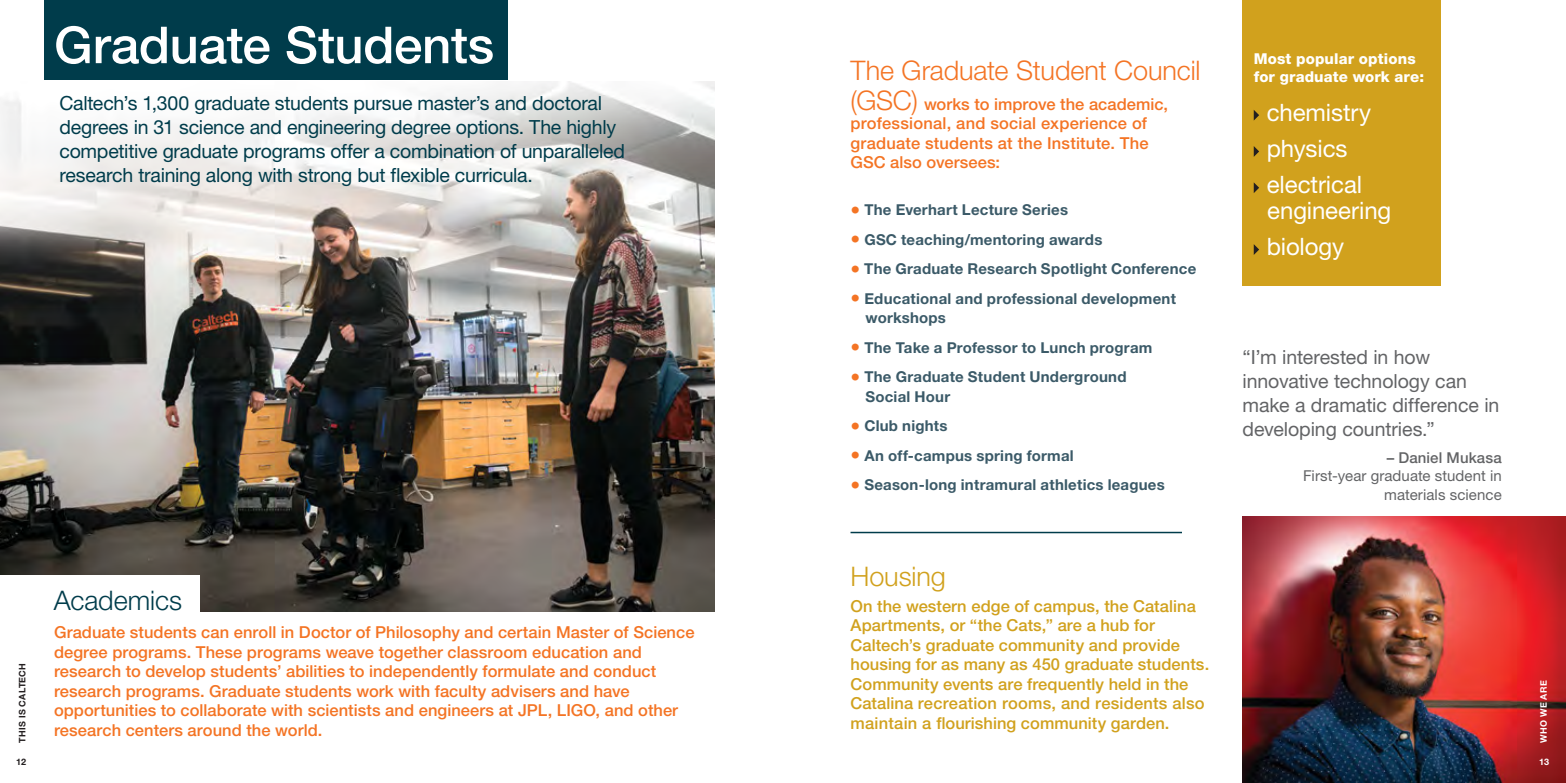
<style>
.page{position:relative;width:1566px;height:783px;background:#fff}
.page>*{position:absolute;margin:0;border:0;box-sizing:border-box;transform-origin:0 0}
.t1{font:500 51px "Helvetica Neue LT Std";letter-spacing:-.005em;color:#fff}
.t2{font:300 27px "Helvetica Neue LT Std";letter-spacing:-.005em;color:#f47424}
.t3{font:300 27px "Helvetica Neue LT Std";letter-spacing:-.005em;color:#003c4b}
.t4{font:300 27px "Helvetica Neue LT Std";letter-spacing:-.005em;color:#d1a11d}
.t5{font:24px/36.3px "Helvetica Neue LT Std";letter-spacing:-.005em;color:#fff}
.t6{font:19.5px/24px "Helvetica Neue LT Std";letter-spacing:-.015em;color:#003c4b}
.t7{font:19.5px/24px "Helvetica Neue LT Std";letter-spacing:-.005em;color:#636466}
.t8{font:500 16.5px/19.5px "Helvetica Neue LT Std";letter-spacing:.005em;color:#f47424}
.t9{font:500 16.5px/19.5px "Helvetica Neue LT Std";letter-spacing:.005em;color:#d1a11d}
.t10{font:700 15px/19.5px "Helvetica Neue LT Std";letter-spacing:.015em;color:#3b5a68}
.t11{font:15px/19.5px "Helvetica Neue LT Std";letter-spacing:.005em;color:#636466;text-align:right}
.t12{font:800 15px/18px "Helvetica Neue LT Std";letter-spacing:.01em;color:#fff}
.t13{font:500 15px "Helvetica Neue LT Std";letter-spacing:.01em;color:#636466}
.t14{font:700 9px "Helvetica Neue LT Std";letter-spacing:.035em;color:#231f20}
.t15{font:700 9px "Helvetica Neue LT Std";letter-spacing:.04em;color:#fff}
.s1{font-weight:300;font-size:27px}
.s2{font-size:19.5px;color:#f47424}
</style>
<div class="page">
<img style="left:0;top:82px;width:715px;height:530px">
<div style="left:0;top:575px;width:200px;height:49px;background:#fff"></div>
<img style="left:1243px;top:517px;width:323px;height:266px">
<div style="left:1243px;top:0;width:198px;height:286px;background:#d1a11d"></div>
<svg style="left:1254px;top:110px;width:5px;height:10px"></svg>
<svg style="left:1254px;top:146px;width:5px;height:11px"></svg>
<svg style="left:1254px;top:182px;width:5px;height:11px"></svg>
<svg style="left:1254px;top:244px;width:5px;height:11px"></svg>
<div style="left:44px;top:0;width:464px;height:80px;background:#003c4b"></div>
<hr style="left:851px;top:532px;width:331px;height:1px;background:#003c4b">
<h1 class="t1" style="left:54px;top:15px;width:442px">Graduate Students</h1>
<p class="t6" style="left:59px;top:90px;width:567px">Caltech’s 1,300 graduate students pursue master’s and doctoral degrees in 31 science and engineering degree options. The highly competitive graduate programs offer a combination of unparalleled research training along with strong but flexible curricula.</p>
<p class="t14" style="left:17px;top:743px;width:81px;rotate:-90deg">THIS IS CALTECH</p>
<p class="t14" style="left:16px;top:756px;width:11px">12</p>
<h2 class="t3" style="left:54px;top:584px;width:130px">Academics</h2>
<p class="t8" style="left:54px;top:623px;width:642px">Graduate students can enroll in Doctor of Philosophy and certain Master of Science degree programs. These programs weave together classroom education and research to develop students’ abilities to independently formulate and conduct research programs. Graduate students work with faculty advisers and have opportunities to collaborate with scientists and engineers at JPL, LIGO, and other research centers around the world.</p>
<h2 class="t2" style="left:851px;top:53px;width:352px">The Graduate Student Council</h2>
<p class="t8" style="left:851px;top:94px;width:319px"><span class="s1">(GSC)</span> works to improve the academic, professional, and social experience of graduate students at the Institute. The GSC also oversees:</p>
<p class="t10" style="left:851px;top:200px;width:219px"><span class="s2">•</span> The Everhart Lecture Series</p>
<p class="t10" style="left:851px;top:229px;width:253px"><span class="s2">•</span> GSC teaching/mentoring awards</p>
<p class="t10" style="left:851px;top:259px;width:347px"><span class="s2">•</span> The Graduate Research Spotlight Conference</p>
<p class="t10" style="left:866px;top:288px;width:312px;text-indent:-15px"><span class="s2">•</span> Educational and professional development workshops</p>
<p class="t10" style="left:851px;top:337px;width:303px"><span class="s2">•</span> The Take a Professor to Lunch program</p>
<p class="t10" style="left:866px;top:367px;width:262px;text-indent:-15px"><span class="s2">•</span> The Graduate Student Underground<br>Social Hour</p>
<p class="t10" style="left:851px;top:416px;width:99px"><span class="s2">•</span> Club nights</p>
<p class="t10" style="left:851px;top:445px;width:225px"><span class="s2">•</span> An off-campus spring formal</p>
<p class="t10" style="left:851px;top:475px;width:316px"><span class="s2">•</span> Season-long intramural athletics leagues</p>
<h2 class="t4" style="left:851px;top:559px;width:97px">Housing</h2>
<p class="t9" style="left:851px;top:596px;width:360px">On the western edge of campus, the Catalina Apartments, or “the Cats,” are a hub for Caltech’s graduate community and provide housing for as many as 450 graduate students.<br>Community events are frequently held in the Catalina recreation rooms, and residents also maintain a flourishing community garden.</p>
<p class="t12" style="left:1254px;top:49px;width:172px">Most popular options for graduate work are:</p>
<h3 class="t5" style="left:1267px;top:94px;width:106px">chemistry physics electrical</h3>
<h3 class="t5" style="left:1267px;top:192px;width:126px">engineering biology</h3>
<p class="t7" style="left:1243px;top:345px;width:258px">“I’m interested in how innovative technology can make a dramatic difference in developing countries.”</p>
<p class="t13" style="left:1387px;top:448px;width:117px">– Daniel Mukasa</p>
<p class="t11" style="left:1303px;top:465px;width:200px">First-year graduate student in materials science</p>
<p class="t15" style="left:1538px;top:743px;width:64px;rotate:-90deg">WHO WE ARE</p>
<p class="t15" style="left:1539px;top:756px;width:12px">13</p>
</div>
